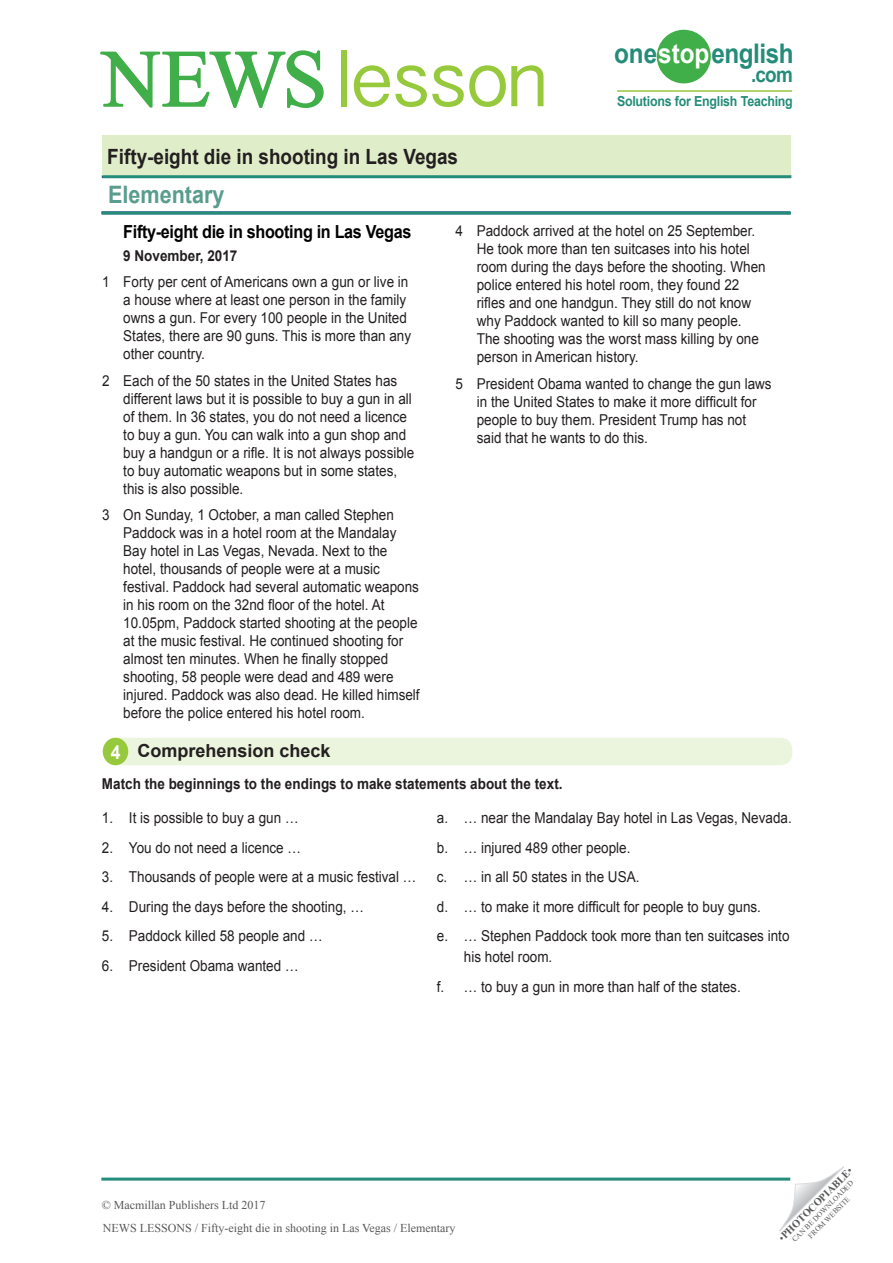
<style>
.page{position:relative;width:893px;height:1263px;background:#fff}
.page>*{position:absolute;margin:0;border:0;box-sizing:border-box;transform-origin:0 0}
.t1{font:75px "Telugu Sangam MN";letter-spacing:-.04em;color:#97c93c}
.t2{font:700 27px "Arial";letter-spacing:-.02em;color:#248c79;scale:.9 1}
.t3{font:700 24px "Arial";color:#599d8e;scale:.9 1}
.t4{font:700 21px "Arial";color:#231f20;scale:.9 1}
.t5{font:700 21px "Arial";color:#248c79;scale:.9 1}
.key_exercise_titles{font:700 19.5px "Arial";color:#fff;scale:.9 1}
.Story_text_title{font:700 18px "Arial";letter-spacing:-.02em;color:#000;scale:.9 1}
.t6{font:700 18px "Arial";color:#231f20}
.t7{font:15px/18px "Arial";color:#231f20;scale:.9 1}
.body_text{font:700 15px "Arial";color:#231f20;scale:.9 1}
.Story_text_title-2{font:700 15px "Arial";color:#231f20;scale:.9 1}
.t8{font:700 13.8px "Arial";letter-spacing:-.02em;color:#248c79;scale:.9 1}
.t9{font:12px "Times New Roman";color:#57585a}
.t10{font:700 10.5px "Times New Roman";color:#57585a}
.t11{font:7.5px/9px "Times New Roman";color:#57585a;text-align:center}
.s1{font-family:"Times New Roman";font-size:81px;color:#40ae49}
.s2{color:#fff}
.s3{font-weight:400}
</style>
<div class="page">
<svg style="left:779px;top:1167px;width:65px;height:64px"></svg>
<hr style="left:101px;top:211px;width:689px;height:3px;background:#253f8e">
<hr style="left:101px;top:1177px;width:689px;height:3px;background:#248c79">
<div style="left:102px;top:135px;width:689px;height:41px;background:#e0edc9"></div>
<hr style="left:102px;top:175px;width:689px;height:3px;background:#248c79">
<hr style="left:102px;top:212px;width:689px;height:3px;background:#248c79">
<svg style="left:100px;top:50px;width:224px;height:58px"></svg>
<div style="left:658px;top:31px;width:52px;height:52px;background:#40ae49;border-radius:50%"></div>
<div style="left:657px;top:30px;width:54px;height:53px;border:2px solid #40ae49;border-radius:50%"></div>
<hr style="left:617px;top:90px;width:175px;height:2px;background:#97c93c">
<div style="left:104px;top:738px;width:688px;height:27px;background:#ebf4dc;border-radius:12px"></div>
<div style="left:103px;top:738px;width:25px;height:27px;background:#97c93c;border-radius:50%"></div>
<h1 class="t1" style="left:102px;top:36px;width:446px"><span class="s1">NEWS</span>lesson</h1>
<h2 class="t2" style="left:614px;top:36px;width:201px">one <span class="s2">stop</span> english</h2>
<h3 class="t5" style="left:751px;top:60px;width:48px">.com</h3>
<p class="t8" style="left:617px;top:92px;width:197px">Solutions for English Teaching</p>
<h3 class="t4" style="left:107px;top:143px;width:391px">Fifty-eight die in shooting in Las Vegas</h3>
<h3 class="t3" style="left:108px;top:179px;width:131px">Elementary</h3>
<p class="Story_text_title" style="left:123px;top:220px;width:322px">Fifty-eight die in shooting in Las Vegas</p>
<p class="Story_text_title-2" style="left:123px;top:246px;width:128px">9 November, 2017</p>
<p class="t7" style="left:123px;top:273px;width:321px;text-indent:-21px">1 Forty per cent of Americans own a gun or live in a house where at least one person in the family owns a gun. For every 100 people in the United States, there are 90 guns. This is more than any other country.</p>
<p class="t7" style="left:123px;top:372px;width:325px;text-indent:-21px">2 Each of the 50 states in the United States has different laws but it is possible to buy a gun in all of them. In 36 states, you do not need a licence to buy a gun. You can walk into a gun shop and buy a handgun or a rifle. It is not always possible to buy automatic weapons but in some states, this is also possible.</p>
<p class="t7" style="left:123px;top:506px;width:331px;text-indent:-21px">3 On Sunday, 1 October, a man called Stephen Paddock was in a hotel room at the Mandalay Bay hotel in Las Vegas, Nevada. Next to the hotel, thousands of people were at a music festival. Paddock had several automatic weapons in his room on the 32nd floor of the hotel. At 10.05pm, Paddock started shooting at the people at the music festival. He continued shooting for almost ten minutes. When he finally stopped shooting, 58 people were dead and 489 were injured. Paddock was also dead. He killed himself before the police entered his hotel room.</p>
<p class="key_exercise_titles" style="left:111px;top:739px;width:12px">4</p>
<p class="t6" style="left:137px;top:739px;width:195px">Comprehension check</p>
<p class="t7" style="left:477px;top:222px;width:322px;text-indent:-21px">4 Paddock arrived at the hotel on 25 September.<br>He took more than ten suitcases into his hotel room during the days before the shooting. When police entered his hotel room, they found 22 rifles and one handgun. They still do not know why Paddock wanted to kill so many people.<br>The shooting was the worst mass killing by one person in American history.</p>
<p class="t7" style="left:477px;top:375px;width:329px;text-indent:-21px">5 President Obama wanted to change the gun laws in the United States to make it more difficult for people to buy them. President Trump has not said that he wants to do this.</p>
<p class="body_text" style="left:102px;top:774px;width:513px">Match the beginnings to the endings to make statements about the text.</p>
<p class="t7" style="left:102px;top:809px;width:220px">1. It is possible to buy a gun …</p>
<p class="t7" style="left:102px;top:838px;width:223px">2. You do not need a licence …</p>
<p class="t7" style="left:102px;top:868px;width:351px">3. Thousands of people were at a music festival …</p>
<p class="t7" style="left:102px;top:897px;width:292px">4. During the days before the shooting, …</p>
<p class="t7" style="left:102px;top:927px;width:247px">5. Paddock killed 58 people and …</p>
<p class="t7" style="left:102px;top:957px;width:220px">6. President Obama wanted …</p>
<p class="t7" style="left:437px;top:809px;width:396px">a. … near the Mandalay Bay hotel in Las Vegas, Nevada.</p>
<p class="t7" style="left:437px;top:839px;width:217px">b. … injured 489 other people.</p>
<p class="t7" style="left:437px;top:868px;width:227px">c. … in all 50 states in the USA.</p>
<p class="t7" style="left:437px;top:898px;width:362px">d. … to make it more difficult for people to buy guns.</p>
<p class="t7" style="left:464px;top:926px;width:363px;line-height:21px;text-indent:-27px">e. … Stephen Paddock took more than ten suitcases into his hotel room.</p>
<p class="t7" style="left:437px;top:978px;width:339px">f. … to buy a gun in more than half of the states.</p>
<p class="t9" style="left:102px;top:1197px;width:165px">© Macmillan Publishers Ltd 2017</p>
<p class="t9" style="left:103px;top:1220px;width:354px">NEWS LESSONS / Fifty-eight die in shooting in Las Vegas / Elementary</p>
<p class="t10" style="left:775px;top:1234px;width:101px;rotate:-45deg"><span class="s3">•</span>PHOTOCOPIABLE<span class="s3">•</span></p>
<p class="t11" style="left:790px;top:1237px;width:85px;rotate:-45deg">CAN BE DOWNLOADED<br>FROM WEBSITE</p>
</div>
